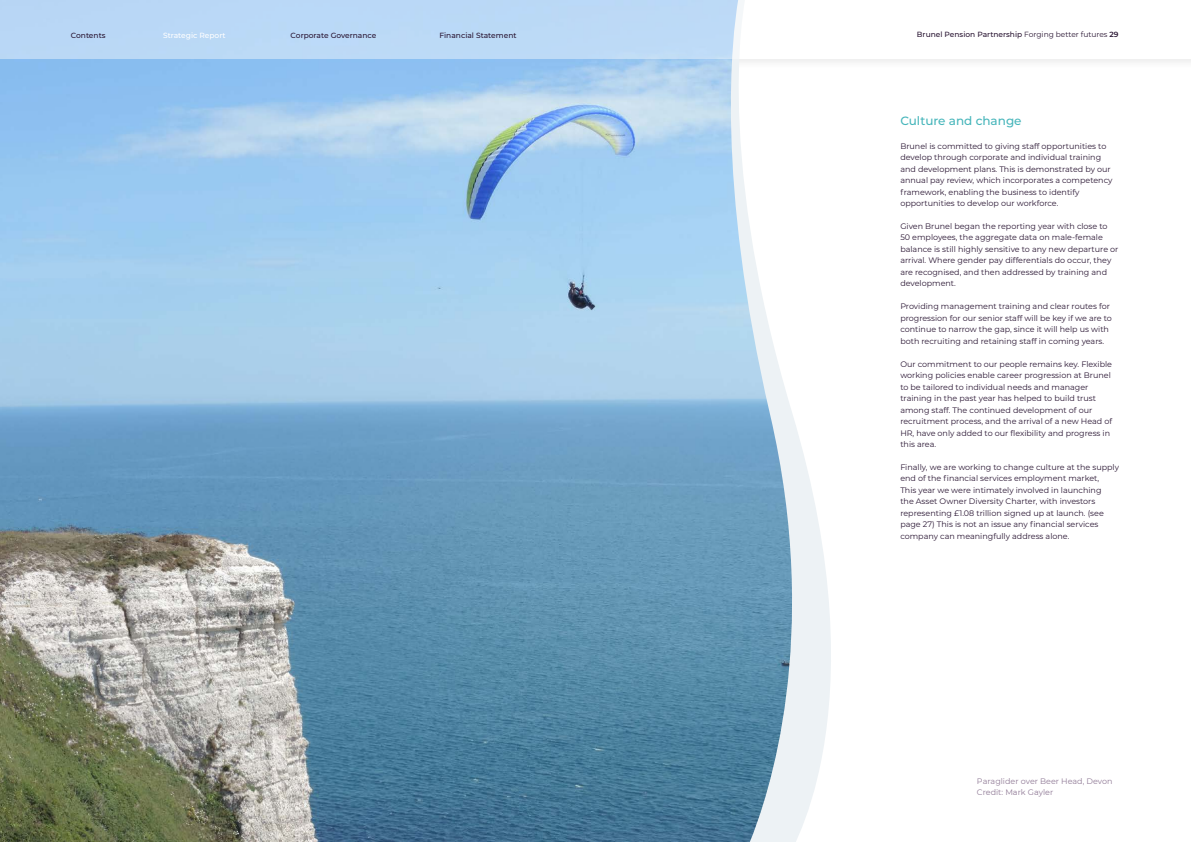
<style>
.page{position:relative;width:1191px;height:842px;background:#fff}
.page>*{position:absolute;margin:0;border:0;box-sizing:border-box;transform-origin:0 0}
.t1{font:500 12px "Montserrat";color:#45b5ba}
.t2{font:8px/11.5px "Montserrat";color:#2a1633}
.t3{font:8px/11px "Montserrat";color:#907a96}
.t4{font:500 7.5px "Montserrat";color:#2a1633}
.t5{font:500 7.5px "Montserrat";color:#fff}
.s1{font-weight:400}
.s2{font-weight:600}
.s3{font-style:inherit}
</style>
<div class="page">
<svg style="left:793px;top:59px;width:90px;height:783px"></svg>
<img style="left:0;top:59px;width:793px;height:783px">
<div style="left:0;top:0;width:745px;height:59px;background:#bad9f6"></div>
<p class="t4" style="left:71px;top:30px;width:36px">Contents</p>
<p class="t5" style="left:163px;top:30px;width:64px">Strategic Report</p>
<p class="t4" style="left:291px;top:30px;width:87px">Corporate Governance</p>
<p class="t4" style="left:439px;top:30px;width:79px">Financial Statement</p>
<p class="t4" style="left:917px;top:29px;width:203px">Brunel Pension Partnership <span class="s1">Forging better futures</span> <span class="s2">29</span></p>
<h1 class="t1" style="left:900px;top:112px;width:123px">Culture and change</h1>
<p class="t2" style="left:900px;top:140px;width:214px">Brunel is committed to giving staff opportunities to develop through corporate and individual training and development plans. This is demonstrated by our annual pay review, which incorporates a competency framework, enabling the business to identify opportunities to develop our workforce.</p>
<p class="t2" style="left:900px;top:220px;width:220px">Given Brunel began the reporting year with close to 50 employees, the aggregate data on male-female balance is still highly sensitive to any new departure or arrival. Where gender pay differentials do occur, they are recognised, and then addressed by training and development.</p>
<p class="t2" style="left:900px;top:300px;width:213px">Providing management training and clear routes for progression for our senior staff will be key if we are to continue to narrow the gap, since it will help us with both recruiting and retaining staff in coming years.</p>
<p class="t2" style="left:900px;top:358px;width:213px">Our commitment to our people remains key. Flexible working policies enable career progression at Brunel to be tailored to individual needs and manager training in the past year has helped to build trust among staff. The continued development of our recruitment process, and the arrival of a new Head of HR, have only added to our flexibility and progress in this area.</p>
<p class="t2" style="left:900px;top:461px;width:220px">Finally, we are working to change culture at the supply end of the financial services employment market,<br>This year we were intimately involved in launching<br>the Asset Owner Diversity Charter, with investors representing £1.08 trillion signed up at launch. (see page 27) This is not an issue any financial services company can meaningfully address alone.</p>
<p class="t3" style="left:977px;top:776px;width:137px">Paraglider over Beer Head, Devon<br>Credit: <span class="s3">Mark Gayler</span></p>
</div>
